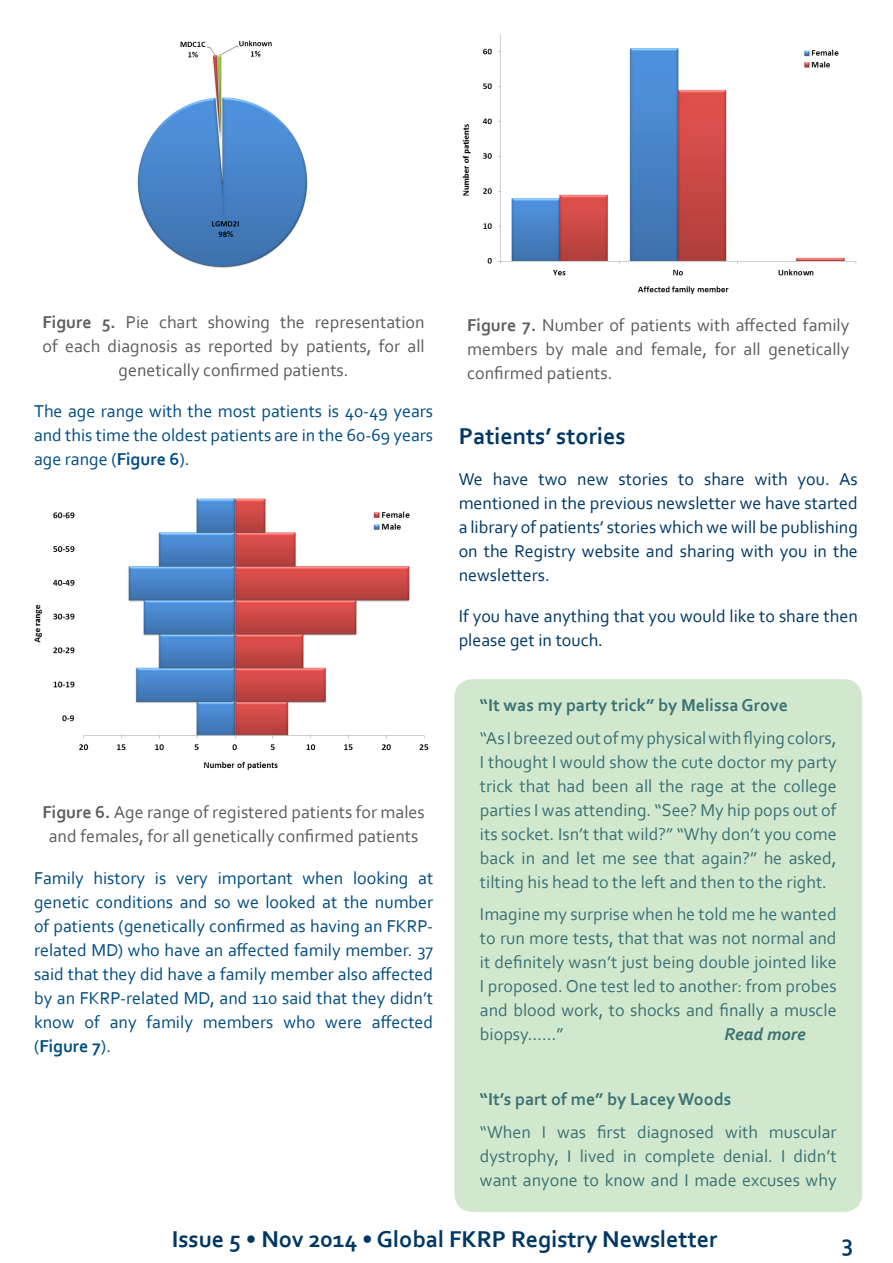
<style>
.page{position:relative;width:893px;height:1263px;background:#fff}
.page>*{position:absolute;margin:0;border:0;box-sizing:border-box;transform-origin:0 0}
.Paragraph_Style_1{font:700 24px "Corbel";color:#003764}
.Paragraph_Style_1-2{font:18px/24px "Corbel";color:#003764;text-align:justify}
.Paragraph_Style_1-3{font:18px/24px "Corbel";color:#004c81;text-align:justify}
.Paragraph_Style_1-4{font:18px/24px "Corbel";color:#5c5c5f;text-align:center}
.Paragraph_Style_1-5{font:700 18px "Corbel";color:#003764}
.Paragraph_Style_1-6{font:italic 700 18px "Corbel";color:#003764}
.s1{font-weight:700}
</style>
<div class="page">
<img style="left:137px;top:40px;width:171px;height:228px">
<img style="left:34px;top:498px;width:395px;height:272px">
<img style="left:462px;top:34px;width:395px;height:260px">
<div style="left:454px;top:679px;width:408px;height:533px;background:#d2e8ce;border-radius:18px"></div>
<p class="Paragraph_Style_1-4" style="left:43px;top:310px;width:384px"><span class="s1">Figure 5.</span> Pie chart showing the representation of each diagnosis as reported by patients, for all genetically confirmed patients.</p>
<p class="Paragraph_Style_1-3" style="left:34px;top:399px;width:401px">The age range with the most patients is 40-49 years and this time the oldest patients are in the 60-69 years age range (<span class="s1">Figure 6</span>).</p>
<p class="Paragraph_Style_1-4" style="left:43px;top:800px;width:384px"><span class="s1">Figure 6.</span> Age range of registered patients for males and females, for all genetically confirmed patients</p>
<p class="Paragraph_Style_1-3" style="left:34px;top:865px;width:401px">Family history is very important when looking at genetic conditions and so we looked at the number of patients (genetically confirmed as having an FKRP&shy;related MD) who have an affected family member. 37 said that they did have a family member also affected by an FKRP-related MD, and 110 said that they didn’t know of any family members who were affected (<span class="s1">Figure 7</span>).</p>
<p class="Paragraph_Style_1-4" style="left:467px;top:313px;width:384px;text-align:justify"><span class="s1">Figure 7.</span> Number of patients with affected family members by male and female, for all genetically confirmed patients.</p>
<p class="Paragraph_Style_1" style="left:459px;top:421px;width:168px">Patients’ stories</p>
<p class="Paragraph_Style_1-2" style="left:459px;top:467px;width:401px">We have two new stories to share with you. As mentioned in the previous newsletter we have started a library of patients’ stories which we will be publishing on the Registry website and sharing with you in the newsletters.</p>
<p class="Paragraph_Style_1-2" style="left:459px;top:604px;width:401px">If you have anything that you would like to share then please get in touch.</p>
<p class="Paragraph_Style_1-5" style="left:480px;top:694px;width:310px">“It was my party trick” by Melissa Grove</p>
<p class="Paragraph_Style_1-2" style="left:480px;top:725px;width:358px">“As I breezed out of my physical with flying colors, I thought I would show the cute doctor my party trick that had been all the rage at the college parties I was attending. “See? My hip pops out of its socket. Isn’t that wild?” “Why don’t you come back in and let me see that again?” he asked, tilting his head to the left and then to the right.</p>
<p class="Paragraph_Style_1-2" style="left:480px;top:902px;width:358px">Imagine my surprise when he told me he wanted to run more tests, that that was not normal and it definitely wasn’t just being double jointed like I proposed. One test led to another: from probes and blood work, to shocks and finally a muscle biopsy……”</p>
<p class="Paragraph_Style_1-6" style="left:724px;top:1023px;width:83px">Read more</p>
<p class="Paragraph_Style_1-5" style="left:480px;top:1088px;width:253px">“It’s part of me” by Lacey Woods</p>
<p class="Paragraph_Style_1-2" style="left:480px;top:1119px;width:358px">“When I was first diagnosed with muscular dystrophy, I lived in complete denial. I didn’t want anyone to know and I made excuses why</p>
<p class="Paragraph_Style_1" style="left:172px;top:1224px;width:547px">Issue 5 • Nov 2014 • Global FKRP Registry Newsletter</p>
<p class="Paragraph_Style_1" style="left:842px;top:1228px;width:13px">3</p>
</div>
